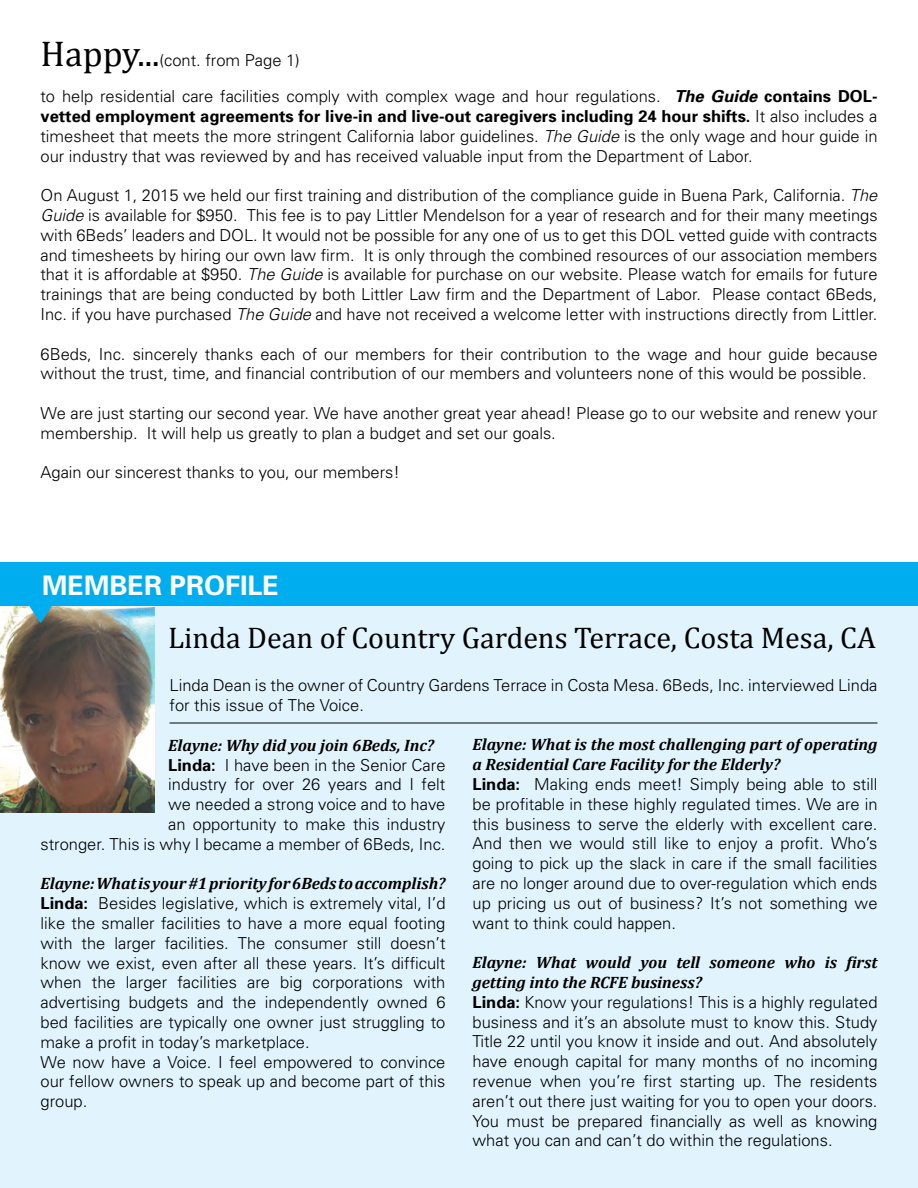
<style>
.page{position:relative;width:918px;height:1188px;background:#fff}
.page>*{position:absolute;margin:0;border:0;box-sizing:border-box;transform-origin:0 0}
.t1{font:30px "Cambria";color:#000}
.t2{font:700 27px "Univers";color:#fff}
.t3{font:300 16.5px/19.8px "Univers";color:#000}
.t4{font:italic 700 16.5px/19.8px "Cambria";color:#000}
.s1{font-family:"Cambria";font-weight:400;font-size:36px}
.s2{font-weight:700;font-style:italic}
.s3{font-weight:700}
.s4{font-style:italic}
</style>
<div class="page">
<div style="left:0;top:580px;width:918px;height:608px;background:#e1f4fd"></div>
<img style="left:0;top:606px;width:155px;height:207px">
<hr style="left:917px;top:60px;width:1px;height:144px;background:#fff5e8">
<div style="left:0;top:562px;width:918px;height:44px;background:#00aeef"></div>
<svg style="left:29px;top:606px;width:23px;height:17px"></svg>
<hr style="left:170px;top:723px;width:707px;height:1px;background:#000">
<p class="t3" style="left:40px;top:50px;width:261px"><span class="s1">Happy...</span>(cont. from Page 1)</p>
<p class="t3" style="left:40px;top:86px;width:839px;text-align:justify">to help residential care facilities comply with complex wage and hour regulations. <span class="s2">The Guide</span> <span class="s3">contains DOL&shy;vetted employment agreements for live-in and live-out caregivers including 24 hour shifts.</span> It also includes a timesheet that meets the more stringent California labor guidelines. <span class="s4">The Guide</span> is the only wage and hour guide in our industry that was reviewed by and has received valuable input from the Department of Labor.</p>
<p class="t3" style="left:40px;top:185px;width:839px;text-align:justify">On August 1, 2015 we held our first training and distribution of the compliance guide in Buena Park, California. <span class="s4">The Guide</span> is available for $950. This fee is to pay Littler Mendelson for a year of research and for their many meetings with 6Beds’ leaders and DOL. It would not be possible for any one of us to get this DOL vetted guide with contracts and timesheets by hiring our own law firm. It is only through the combined resources of our association members that it is affordable at $950. <span class="s4">The Guide</span> is available for purchase on our website. Please watch for emails for future trainings that are being conducted by both Littler Law firm and the Department of Labor. Please contact 6Beds, Inc. if you have purchased <span class="s4">The Guide</span> and have not received a welcome letter with instructions directly from Littler.</p>
<p class="t3" style="left:40px;top:343px;width:839px">6Beds, Inc. sincerely thanks each of our members for their contribution to the wage and hour guide because without the trust, time, and financial contribution of our members and volunteers none of this would be possible.</p>
<p class="t3" style="left:40px;top:403px;width:839px">We are just starting our second year. We have another great year ahead! Please go to our website and renew your membership. It will help us greatly to plan a budget and set our goals.</p>
<p class="t3" style="left:40px;top:462px;width:361px">Again our sincerest thanks to you, our members!</p>
<h2 class="t2" style="left:42px;top:568px;width:239px">MEMBER PROFILE</h2>
<h1 class="t1" style="left:168px;top:620px;width:709px">Linda Dean of Country Gardens Terrace, Costa Mesa, CA</h1>
<p class="t3" style="left:170px;top:675px;width:709px">Linda Dean is the owner of Country Gardens Terrace in Costa Mesa. 6Beds, Inc. interviewed Linda for this issue of The Voice.</p>
<p class="t4" style="left:168px;top:735px;width:268px">Elayne: Why did you join 6Beds, Inc?</p>
<p class="t3" style="left:40px;top:754px;width:407px;text-align:right"><span class="s3">Linda:</span> I have been in the Senior Care<br>industry for over 26 years and I felt<br>we needed a strong voice and to have<br>an opportunity to make this industry<br>stronger. This is why I became a member of 6Beds, Inc.</p>
<p class="t4" style="left:40px;top:873px;width:406px">Elayne: What is your #1 priority for 6Beds to accomplish?</p>
<p class="t3" style="left:40px;top:893px;width:407px"><span class="s3">Linda:</span> Besides legislative, which is extremely vital, I’d like the smaller facilities to have a more equal footing with the larger facilities. The consumer still doesn’t know we exist, even after all these years. It’s difficult when the larger facilities are big corporations with advertising budgets and the independently owned 6 bed facilities are typically one owner just struggling to make a profit in today’s marketplace.<br>We now have a Voice. I feel empowered to convince our fellow owners to speak up and become part of this group.</p>
<p class="t4" style="left:472px;top:734px;width:406px">Elayne: What is the most challenging part of operating a Residential Care Facility for the Elderly?</p>
<p class="t3" style="left:472px;top:774px;width:407px;text-align:justify"><span class="s3">Linda:</span> Making ends meet! Simply being able to still be profitable in these highly regulated times. We are in this business to serve the elderly with excellent care.<br>And then we would still like to enjoy a profit. Who’s going to pick up the slack in care if the small facilities are no longer around due to over-regulation which ends up pricing us out of business? It’s not something we want to think could happen.</p>
<p class="t4" style="left:472px;top:952px;width:406px">Elayne: What would you tell someone who is first getting into the RCFE business?</p>
<p class="t3" style="left:472px;top:992px;width:407px;text-align:justify"><span class="s3">Linda:</span> Know your regulations! This is a highly regulated business and it’s an absolute must to know this. Study Title 22 until you know it inside and out. And absolutely have enough capital for many months of no incoming revenue when you’re first starting up. The residents aren’t out there just waiting for you to open your doors.<br>You must be prepared financially as well as knowing what you can and can’t do within the regulations.</p>
</div>
